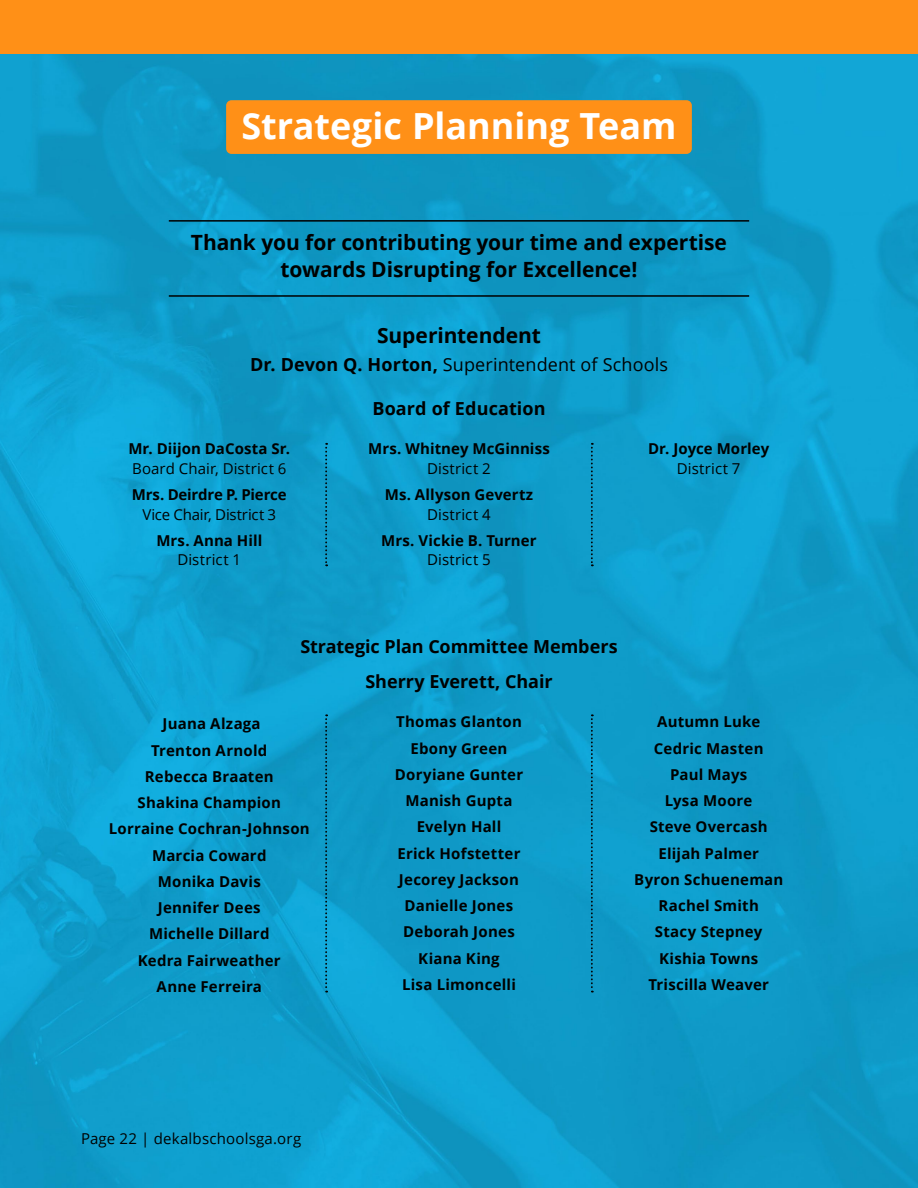
<style>
.page{position:relative;width:918px;height:1188px;background:#fff}
.page>*{position:absolute;margin:0;border:0;box-sizing:border-box;transform-origin:0 0}
.Subheader_2{font:700 36px "Open Sans";color:#fff}
.Blue_Bold_Paragraph{font:700 21px "Open Sans";letter-spacing:-.005em;color:#000101}
.Subheader_1{font:700 21px "Open Sans";letter-spacing:-.005em;color:#000101}
.Subheader_2_1{font:700 18px "Open Sans";letter-spacing:-.005em;color:#000101}
.Main_Paragraph_Reverse{font:18px "Open Sans";letter-spacing:.005em;color:#000101}
.Main_Paragraph_Reverse-2{font:700 18px "Open Sans";letter-spacing:.005em;color:#000101}
.Subheader_2_1-2{font:700 15px "Open Sans";letter-spacing:.015em;color:#000101}
.Main_Paragraph{font:700 15px/19.5px "Open Sans";letter-spacing:.005em;color:#000101;text-align:center}
.Main_Paragraph-2{font:15px/19.5px "Open Sans";letter-spacing:.015em;color:#000101}
.Main_Paragraph-3{font:700 15px/19.5px "Open Sans";letter-spacing:-.015em;color:#000101;text-align:center}
.s1{font-weight:700}
.s2{font-weight:400}
</style>
<div class="page">
<img style="left:0;top:54px;width:918px;height:1134px">
<div style="left:226px;top:100px;width:466px;height:54px;background:#ff9017;border-radius:5px"></div>
<hr style="left:169px;top:295px;width:580px;height:2px;background:#000">
<hr style="left:169px;top:220px;width:580px;height:2px;background:#000">
<svg style="left:325px;top:443px;width:2px;height:123px"></svg>
<svg style="left:591px;top:443px;width:2px;height:123px"></svg>
<svg style="left:325px;top:714px;width:2px;height:279px"></svg>
<svg style="left:591px;top:714px;width:2px;height:279px"></svg>
<div style="left:0;top:0;width:918px;height:54px;background:#ff9017"></div>
<p class="Subheader_2" style="left:241px;top:100px;width:437px">Strategic Planning Team</p>
<p class="Blue_Bold_Paragraph" style="left:191px;top:228px;width:538px">Thank you for contributing your time and expertise</p>
<p class="Blue_Bold_Paragraph" style="left:281px;top:255px;width:358px">towards Disrupting for Excellence!</p>
<p class="Subheader_1" style="left:377px;top:321px;width:165px">Superintendent</p>
<p class="Main_Paragraph_Reverse" style="left:250px;top:353px;width:420px"><span class="s1">Dr. Devon Q. Horton,</span> Superintendent of Schools</p>
<p class="Main_Paragraph_Reverse-2" style="left:372px;top:395px;width:175px">Board of Education</p>
<p class="Main_Paragraph-2" style="left:128px;top:439px;width:163px"><span class="s1">Mr. Diijon DaCosta Sr.<br></span>Board Chair, District 6</p>
<p class="Main_Paragraph-3" style="left:132px;top:485px;width:156px">Mrs. Deirdre P. Pierce<br><span class="s2">Vice Chair, District 3</span></p>
<p class="Main_Paragraph" style="left:156px;top:530px;width:107px">Mrs. Anna Hill<br><span class="s2">District 1</span></p>
<p class="Main_Paragraph" style="left:368px;top:439px;width:183px">Mrs. Whitney McGinniss<br><span class="s2">District 2</span></p>
<p class="Main_Paragraph" style="left:385px;top:485px;width:150px">Ms. Allyson Gevertz<br><span class="s2">District 4</span></p>
<p class="Main_Paragraph" style="left:381px;top:530px;width:157px">Mrs. Vickie B. Turner<br><span class="s2">District 5</span></p>
<p class="Main_Paragraph" style="left:648px;top:439px;width:123px">Dr. Joyce Morley<br><span class="s2">District 7</span></p>
<p class="Subheader_2_1" style="left:300px;top:633px;width:319px">Strategic Plan Committee Members</p>
<p class="Subheader_2_1" style="left:365px;top:668px;width:189px">Sherry Everett, Chair</p>
<p class="Subheader_2_1-2" style="left:163px;top:713px;width:100px">Juana Alzaga</p>
<p class="Subheader_2_1-2" style="left:151px;top:740px;width:118px">Trenton Arnold</p>
<p class="Subheader_2_1-2" style="left:145px;top:766px;width:130px">Rebecca Braaten</p>
<p class="Subheader_2_1-2" style="left:138px;top:792px;width:145px">Shakina Champion</p>
<p class="Subheader_2_1-2" style="left:109px;top:818px;width:202px">Lorraine Cochran-Johnson</p>
<p class="Subheader_2_1-2" style="left:152px;top:845px;width:116px">Marcia Coward</p>
<p class="Subheader_2_1-2" style="left:158px;top:871px;width:105px">Monika Davis</p>
<p class="Subheader_2_1-2" style="left:158px;top:897px;width:104px">Jennifer Dees</p>
<p class="Subheader_2_1-2" style="left:149px;top:923px;width:122px">Michelle Dillard</p>
<p class="Subheader_2_1-2" style="left:138px;top:950px;width:144px">Kedra Fairweather</p>
<p class="Subheader_2_1-2" style="left:157px;top:976px;width:107px">Anne Ferreira</p>
<p class="Subheader_2_1-2" style="left:396px;top:711px;width:127px">Thomas Glanton</p>
<p class="Subheader_2_1-2" style="left:410px;top:738px;width:99px">Ebony Green</p>
<p class="Subheader_2_1-2" style="left:395px;top:764px;width:130px">Doryiane Gunter</p>
<p class="Subheader_2_1-2" style="left:405px;top:790px;width:109px">Manish Gupta</p>
<p class="Subheader_2_1-2" style="left:417px;top:816px;width:86px">Evelyn Hall</p>
<p class="Subheader_2_1-2" style="left:397px;top:843px;width:124px">Erick Hofstetter</p>
<p class="Subheader_2_1-2" style="left:399px;top:869px;width:122px">Jecorey Jackson</p>
<p class="Subheader_2_1-2" style="left:405px;top:895px;width:110px">Danielle Jones</p>
<p class="Subheader_2_1-2" style="left:403px;top:921px;width:113px">Deborah Jones</p>
<p class="Subheader_2_1-2" style="left:418px;top:948px;width:83px">Kiana King</p>
<p class="Subheader_2_1-2" style="left:402px;top:974px;width:115px">Lisa Limoncelli</p>
<p class="Subheader_2_1-2" style="left:657px;top:711px;width:105px">Autumn Luke</p>
<p class="Subheader_2_1-2" style="left:654px;top:738px;width:111px">Cedric Masten</p>
<p class="Subheader_2_1-2" style="left:670px;top:764px;width:79px">Paul Mays</p>
<p class="Subheader_2_1-2" style="left:665px;top:790px;width:89px">Lysa Moore</p>
<p class="Subheader_2_1-2" style="left:650px;top:816px;width:120px">Steve Overcash</p>
<p class="Subheader_2_1-2" style="left:658px;top:843px;width:102px">Elijah Palmer</p>
<p class="Subheader_2_1-2" style="left:634px;top:869px;width:151px">Byron Schueneman</p>
<p class="Subheader_2_1-2" style="left:659px;top:895px;width:102px">Rachel Smith</p>
<p class="Subheader_2_1-2" style="left:655px;top:921px;width:109px">Stacy Stepney</p>
<p class="Subheader_2_1-2" style="left:659px;top:948px;width:101px">Kishia Towns</p>
<p class="Subheader_2_1-2" style="left:648px;top:974px;width:122px">Triscilla Weaver</p>
<p class="Main_Paragraph-2" style="left:81px;top:1128px;width:222px">Page 22 | dekalbschoolsga.org</p>
</div>
